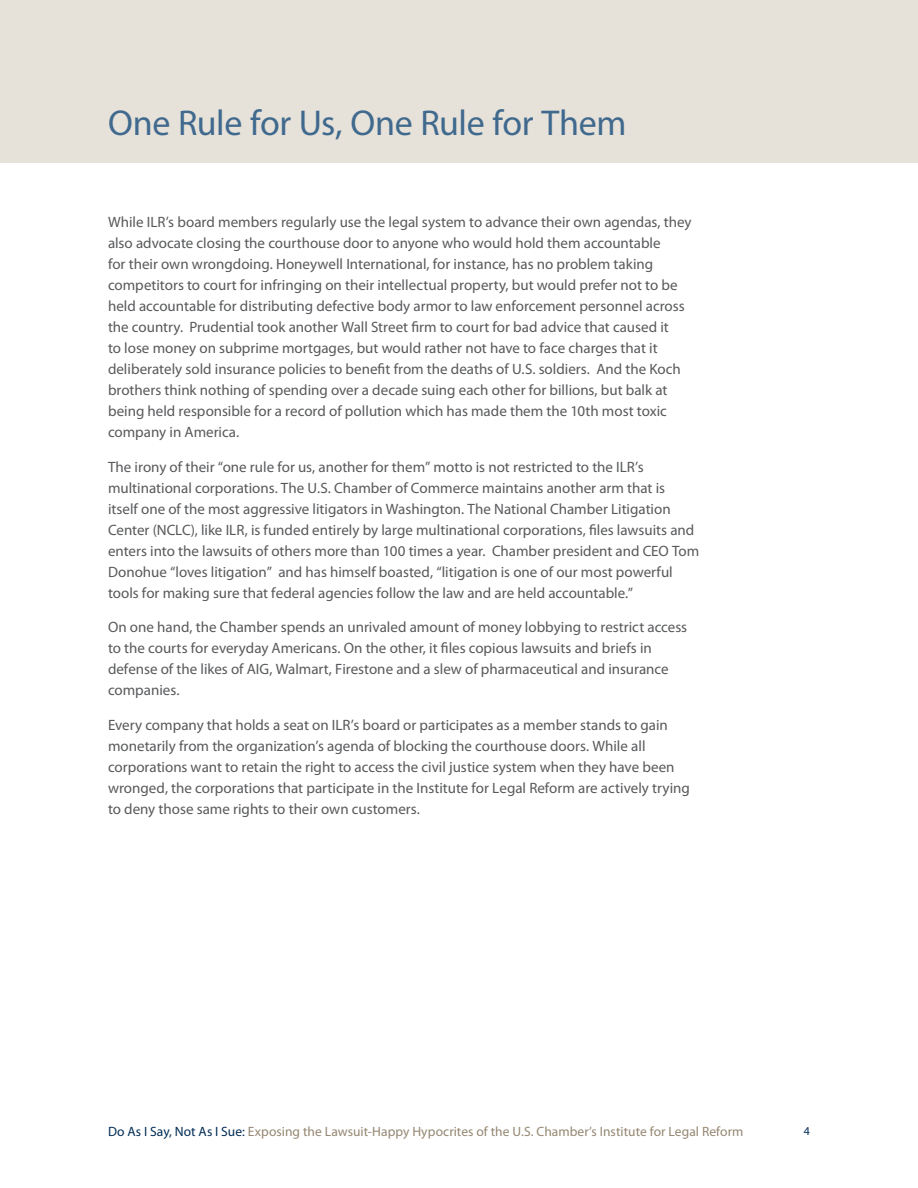
<style>
.page{position:relative;width:918px;height:1188px;background:#fff}
.page>*{position:absolute;margin:0;border:0;box-sizing:border-box;transform-origin:0 0}
.t1{font:36px "Myriad Pro";letter-spacing:-.01em;color:#40698e}
.t2{font:15px/21px "Myriad Pro";color:#58595b}
.t3{font:13.5px "Myriad Pro";color:#948671}
.t4{font:12px "Myriad Pro";color:#002c55}
.s1{color:#002c55}
</style>
<div class="page">
<div style="left:0;top:0;width:918px;height:162px;background:#e6e1d9"></div>
<p class="t1" style="left:108px;top:109px;width:520px">One Rule for Us, One Rule for Them</p>
<p class="t2" style="left:108px;top:213px;width:585px">While ILR’s board members regularly use the legal system to advance their own agendas, they also advocate closing the courthouse door to anyone who would hold them accountable<br>for their own wrongdoing. Honeywell International, for instance, has no problem taking competitors to court for infringing on their intellectual property, but would prefer not to be held accountable for distributing defective body armor to law enforcement personnel across the country. Prudential took another Wall Street firm to court for bad advice that caused it<br>to lose money on subprime mortgages, but would rather not have to face charges that it deliberately sold insurance policies to benefit from the deaths of U.S. soldiers. And the Koch brothers think nothing of spending over a decade suing each other for billions, but balk at being held responsible for a record of pollution which has made them the 10th most toxic company in America.</p>
<p class="t2" style="left:108px;top:457px;width:593px">The irony of their “one rule for us, another for them” motto is not restricted to the ILR’s multinational corporations. The U.S. Chamber of Commerce maintains another arm that is<br>itself one of the most aggressive litigators in Washington. The National Chamber Litigation Center (NCLC), like ILR, is funded entirely by large multinational corporations, files lawsuits and enters into the lawsuits of others more than 100 times a year. Chamber president and CEO Tom Donohue “loves litigation” and has himself boasted, “litigation is one of our most powerful tools for making sure that federal agencies follow the law and are held accountable.”</p>
<p class="t2" style="left:108px;top:618px;width:581px">On one hand, the Chamber spends an unrivaled amount of money lobbying to restrict access to the courts for everyday Americans. On the other, it files copious lawsuits and briefs in defense of the likes of AIG, Walmart, Firestone and a slew of pharmaceutical and insurance companies.</p>
<p class="t2" style="left:108px;top:715px;width:583px">Every company that holds a seat on ILR’s board or participates as a member stands to gain monetarily from the organization’s agenda of blocking the courthouse doors. While all corporations want to retain the right to access the civil justice system when they have been wronged, the corporations that participate in the Institute for Legal Reform are actively trying to deny those same rights to their own customers.</p>
<p class="t3" style="left:108px;top:1127px;width:637px"><span class="s1">Do As I Say, Not As I Sue:</span> Exposing the Lawsuit-Happy Hypocrites of the U.S. Chamber’s Institute for Legal Reform</p>
<p class="t4" style="left:804px;top:1127px;width:8px">4</p>
</div>
